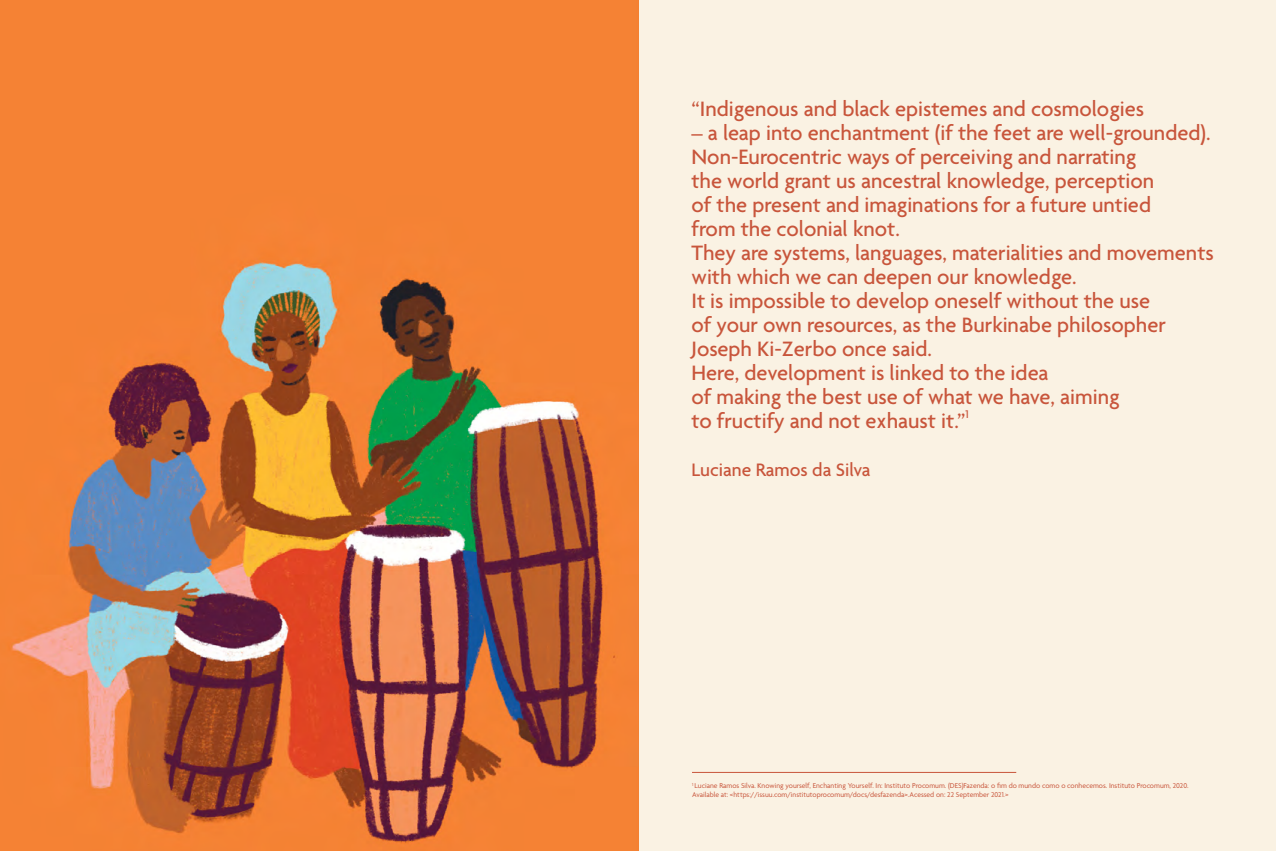
<style>
.page{position:relative;width:1276px;height:851px;background:#fff}
.page>*{position:absolute;margin:0;border:0;box-sizing:border-box;transform-origin:0 0}
.t1{font:500 22.5px/24px "Agenda";color:#c8553b}
.t2{font:500 19.5px "Agenda";color:#c8553b}
.t3{font:500 12px "Agenda";color:#c8553b}
.t4{font:7.5px/9px "Agenda";color:#c8553b}
</style>
<div class="page">
<img style="left:0;top:0;width:639px;height:850px">
<div style="left:639px;top:0;width:637px;height:850px;background:#faf2e3"></div>
<hr style="left:692px;top:772px;width:324px;height:1px;background:#c8553b">
<p class="t1" style="left:691px;top:98px;width:454px">“Indigenous and black epistemes and cosmologies</p>
<p class="t1" style="left:691px;top:122px;width:524px">– a leap into enchantment (if the feet are well-grounded).<br>Non-Eurocentric ways of perceiving and narrating<br>the world grant us ancestral knowledge, perception<br>of the present and imaginations for a future untied<br>from the colonial knot.<br>They are systems, languages, materialities and movements with which we can deepen our knowledge.<br>It is impossible to develop oneself without the use<br>of your own resources, as the Burkinabe philosopher Joseph Ki-Zerbo once said.<br>Here, development is linked to the idea<br>of making the best use of what we have, aiming<br>to fructify and not exhaust it.”</p>
<p class="t3" style="left:965px;top:407px;width:5px">1</p>
<p class="t2" style="left:691px;top:459px;width:180px">Luciane Ramos da Silva</p>
<p class="t4" style="left:692px;top:781px;width:498px"><sup>1</sup> Luciane Ramos Silva. Knowing yourself, Enchanting Yourself. In: Instituto Procomum. (DES)Fazenda: o fim do mundo como o conhecemos. Instituto Procomum, 2020.<br>Available at: &lt;https://issuu.com/institutoprocomum/docs/desfazenda&gt;.Acessed on: 22 September 2021.&gt;</p>
</div>
